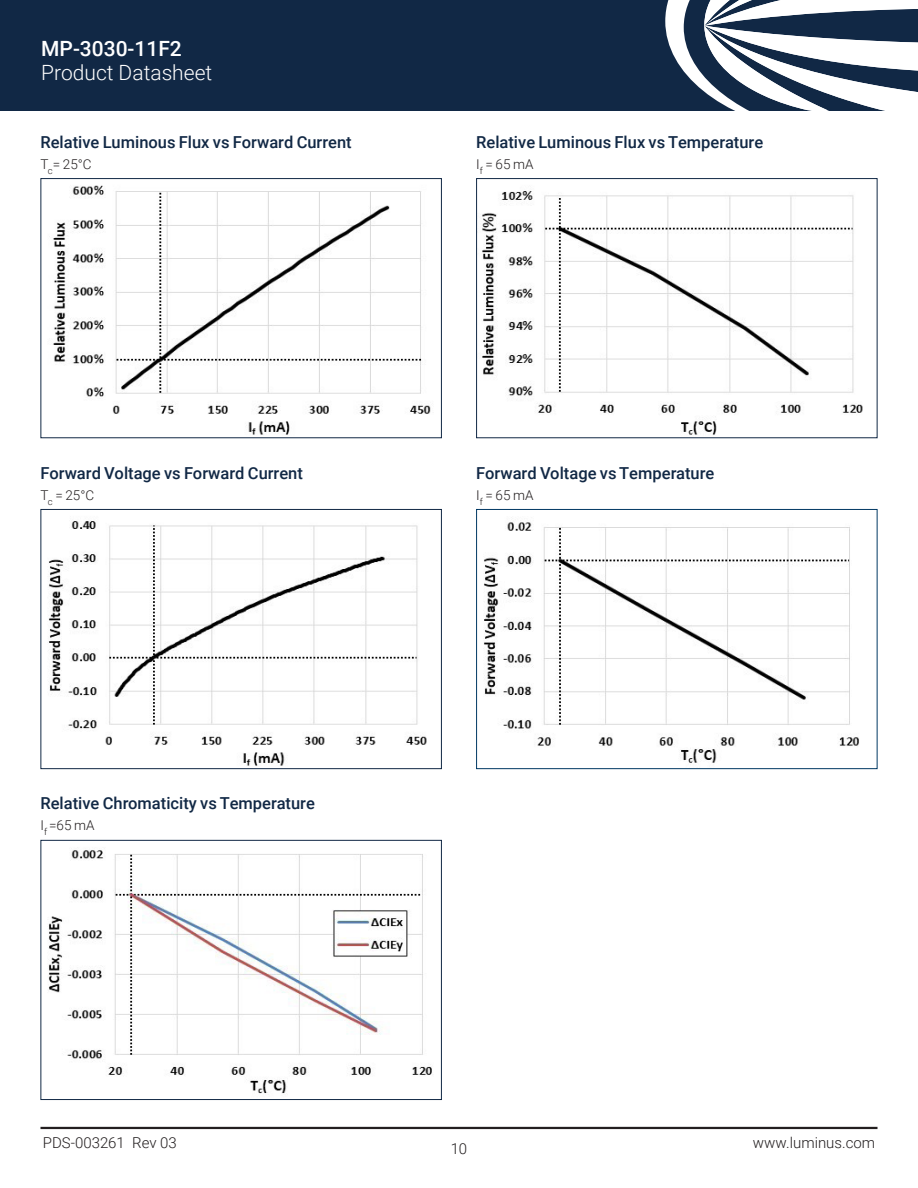
<style>
.page{position:relative;width:918px;height:1188px;background:#fff}
.page>*{position:absolute;margin:0;border:0;box-sizing:border-box;transform-origin:0 0}
.t1{font:300 21px "Roboto";color:#fff}
.t2{font:500 21px "Roboto";color:#fff}
.t3{font:500 16.5px "Roboto";color:#112845}
.t4{font:300 15px "Roboto";color:#231f20}
.t5{font:300 13.5px "Roboto";color:#231f20}
</style>
<div class="page">
<hr style="left:40px;top:1127px;width:838px;height:2px;background:#231f20">
<img style="left:52px;top:185px;width:379px;height:250px">
<div style="left:40px;top:178px;width:402px;height:260px;border:1px solid #112845"></div>
<img style="left:482px;top:191px;width:381px;height:244px">
<div style="left:476px;top:178px;width:402px;height:260px;border:1px solid #112845"></div>
<img style="left:49px;top:521px;width:378px;height:245px">
<div style="left:40px;top:509px;width:402px;height:260px;border:1px solid #112845"></div>
<img style="left:484px;top:522px;width:375px;height:241px">
<div style="left:476px;top:509px;width:402px;height:260px;border:1px solid #003863"></div>
<img style="left:49px;top:850px;width:383px;height:244px">
<div style="left:40px;top:840px;width:402px;height:260px;border:1px solid #112845"></div>
<div style="left:0;top:0;width:918px;height:110px;background:#112845"></div>
<svg style="left:665px;top:0;width:253px;height:110px"></svg>
<p class="t2" style="left:41px;top:34px;width:142px">MP-3030-11F2</p>
<p class="t1" style="left:41px;top:58px;width:173px">Product Datasheet</p>
<p class="t3" style="left:40px;top:131px;width:313px">Relative Luminous Flux vs Forward Current</p>
<p class="t5" style="left:40px;top:155px;width:53px">T<sub>c</sub>= 25°C</p>
<p class="t3" style="left:40px;top:462px;width:264px">Forward Voltage vs Forward Current</p>
<p class="t5" style="left:40px;top:486px;width:55px">T<sub>c</sub> = 25°C</p>
<p class="t3" style="left:40px;top:792px;width:276px">Relative Chromaticity vs Temperature</p>
<p class="t5" style="left:40px;top:816px;width:56px">I<sub>f</sub> =65 mA</p>
<p class="t3" style="left:476px;top:131px;width:289px">Relative Luminous Flux vs Temperature</p>
<p class="t5" style="left:476px;top:155px;width:59px">I<sub>f</sub> = 65 mA</p>
<p class="t3" style="left:476px;top:462px;width:240px">Forward Voltage vs Temperature</p>
<p class="t5" style="left:476px;top:486px;width:59px">I<sub>f</sub> = 65 mA</p>
<p class="t4" style="left:43px;top:1132px;width:136px">PDS-003261 Rev 03</p>
<p class="t4" style="left:753px;top:1132px;width:124px">www.luminus.com</p>
<p class="t4" style="left:451px;top:1139px;width:18px">10</p>
</div>
